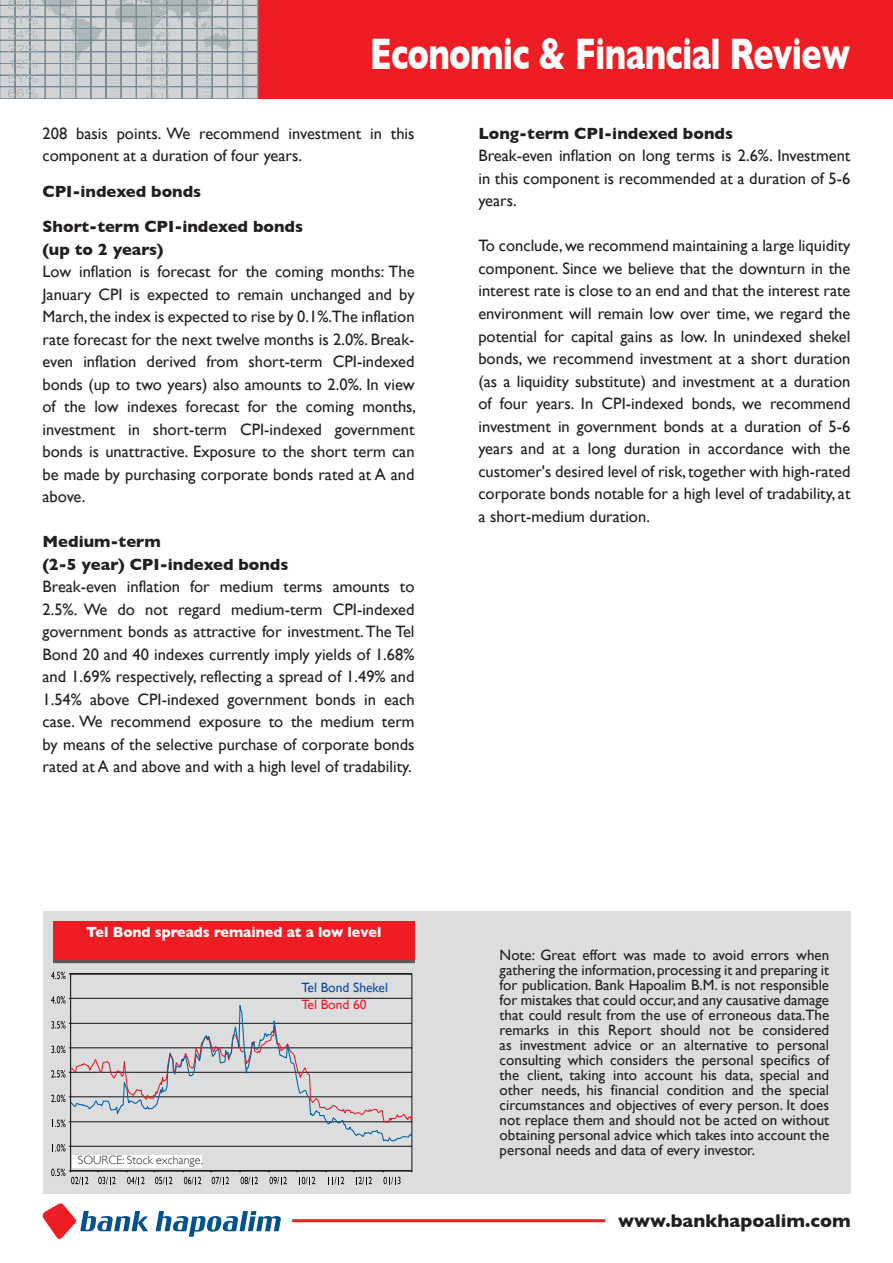
<style>
.page{position:relative;width:893px;height:1263px;background:#fff}
.page>*{position:absolute;margin:0;border:0;box-sizing:border-box;transform-origin:0 0}
.t1{font:700 45px "Gill Sans";letter-spacing:-.02em;color:#fff;scale:.75 1}
.טקסט_אנגלית{font:700 18.75px "Gill Sans";color:#231f20}
.טקסט_שוטף_אנגלית{font:16.5px/22.5px "Gill Sans";color:#231f20;text-align:justify}
.טקסט_שוטף_אנגלית-2{font:700 16.5px "Gill Sans";color:#231f20}
.טקסט_שוטף_אנגלית-3{font:15px/15px "Gill Sans";color:#231f20;text-align:justify}
.כותרת_אנגלית{font:700 15px "Gill Sans";color:#fff;scale:.95 1}
.טקסט__עברית{font:13.5px "Gill Sans";color:#0d4da1}
.טקסט__עברית-2{font:13.5px "Gill Sans";color:#ee1d23}
.טקסט__עברית-3{font:300 12px "Gill Sans";color:#231f20}
</style>
<div class="page">
<div style="left:0;top:0;width:893px;height:98px;background:#ee1d23"></div>
<svg style="left:0;top:0;width:258px;height:98px;background:#bac0c3"></svg>
<div style="left:43px;top:911px;width:808px;height:283px;background:#dcdddf"></div>
<svg style="left:156px;top:1211px;width:125px;height:26px"></svg>
<svg style="left:42px;top:1203px;width:106px;height:36px"></svg>
<hr style="left:292px;top:1219px;width:313px;height:3px;background:#ee1d23">
<div style="left:73px;top:1155px;width:129px;height:13px;background:#fff"></div>
<div style="left:53px;top:921px;width:362px;height:41px;background:#ee1d23"></div>
<hr style="left:53px;top:960px;width:362px;height:3px;background:#57585a">
<hr style="left:71px;top:973px;width:341px;height:1px;background:#231f20">
<hr style="left:411px;top:974px;width:1px;height:197px;background:#231f20">
<hr style="left:70px;top:974px;width:1px;height:197px;background:#231f20">
<hr style="left:71px;top:1170px;width:341px;height:1px;background:#231f20">
<svg style="left:51px;top:996px;width:362px;height:155px"></svg>
<svg style="left:51px;top:972px;width:20px;height:7px"></svg>
<svg style="left:51px;top:1168px;width:37px;height:16px"></svg>
<svg style="left:97px;top:1171px;width:19px;height:13px"></svg>
<svg style="left:126px;top:1171px;width:19px;height:13px"></svg>
<svg style="left:154px;top:1171px;width:18px;height:13px"></svg>
<svg style="left:183px;top:1171px;width:18px;height:13px"></svg>
<svg style="left:211px;top:1171px;width:18px;height:13px"></svg>
<svg style="left:239px;top:1171px;width:19px;height:13px"></svg>
<svg style="left:268px;top:1171px;width:19px;height:13px"></svg>
<svg style="left:297px;top:1171px;width:18px;height:13px"></svg>
<svg style="left:326px;top:1171px;width:18px;height:13px"></svg>
<svg style="left:353px;top:1171px;width:19px;height:13px"></svg>
<svg style="left:382px;top:1171px;width:19px;height:13px"></svg>
<h1 class="t1" style="left:370px;top:28px;width:642px">Economic &amp; Financial Review</h1>
<p class="טקסט_שוטף_אנגלית" style="left:43px;top:122px;width:374px">208 basis points. We recommend investment in this component at a duration of four years.</p>
<p class="טקסט_שוטף_אנגלית-2" style="left:43px;top:181px;width:160px">CPI-indexed bonds</p>
<p class="טקסט_שוטף_אנגלית-2" style="left:43px;top:217px;width:262px">Short-term CPI-indexed bonds</p>
<p class="טקסט_שוטף_אנגלית-2" style="left:43px;top:239px;width:123px">(up to 2 years)</p>
<p class="טקסט_שוטף_אנגלית" style="left:43px;top:260px;width:375px">Low inflation is forecast for the coming months: The January CPI is expected to remain unchanged and by March, the index is expected to rise by 0.1%.The inflation rate forecast for the next twelve months is 2.0%. Break&shy;even inflation derived from short-term CPI-indexed bonds (up to two years) also amounts to 2.0%. In view of the low indexes forecast for the coming months, investment in short-term CPI-indexed government bonds is unattractive. Exposure to the short term can be made by purchasing corporate bonds rated at A and above.</p>
<p class="טקסט_שוטף_אנגלית-2" style="left:43px;top:532px;width:120px">Medium-term</p>
<p class="טקסט_שוטף_אנגלית-2" style="left:43px;top:554px;width:247px">(2-5 year) CPI-indexed bonds</p>
<p class="טקסט_שוטף_אנגלית" style="left:43px;top:575px;width:374px">Break-even inflation for medium terms amounts to 2.5%. We do not regard medium-term CPI-indexed government bonds as attractive for investment. The Tel Bond 20 and 40 indexes currently imply yields of 1.68% and 1.69% respectively, reflecting a spread of 1.49% and 1.54% above CPI-indexed government bonds in each case. We recommend exposure to the medium term by means of the selective purchase of corporate bonds rated at A and above and with a high level of tradability.</p>
<p class="כותרת_אנגלית" style="left:86px;top:923px;width:312px">Tel Bond spreads remained at a low level</p>
<p class="טקסט__עברית-3" style="left:78px;top:1153px;width:127px">SOURCE: Stock exchange.</p>
<p class="טקסט__עברית" style="left:301px;top:979px;width:88px">Tel Bond Shekel</p>
<p class="טקסט__עברית-2" style="left:301px;top:997px;width:67px">Tel Bond 60</p>
<p class="טקסט_שוטף_אנגלית-2" style="left:478px;top:124px;width:256px">Long-term CPI-indexed bonds</p>
<p class="טקסט_שוטף_אנגלית" style="left:478px;top:144px;width:374px">Break-even inflation on long terms is 2.6%. Investment in this component is recommended at a duration of 5-6 years.</p>
<p class="טקסט_שוטף_אנגלית" style="left:478px;top:234px;width:374px">To conclude, we recommend maintaining a large liquidity component. Since we believe that the downturn in the interest rate is close to an end and that the interest rate environment will remain low over time, we regard the potential for capital gains as low. In unindexed shekel bonds, we recommend investment at a short duration (as a liquidity substitute) and investment at a duration of four years. In CPI-indexed bonds, we recommend investment in government bonds at a duration of 5-6 years and at a long duration in accordance with the customer's desired level of risk, together with high-rated corporate bonds notable for a high level of tradability, at a short-medium duration.</p>
<p class="טקסט_שוטף_אנגלית-3" style="left:500px;top:947px;width:331px">Note: Great effort was made to avoid errors when gathering the information, processing it and preparing it for publication. Bank Hapoalim B.M. is not responsible for mistakes that could occur, and any causative damage that could result from the use of erroneous data.The remarks in this Report should not be considered as investment advice or an alternative to personal consulting which considers the personal specifics of the client, taking into account his data, special and other needs, his financial condition and the special circumstances and objectives of every person. It does not replace them and should not be acted on without obtaining personal advice which takes into account the personal needs and data of every investor.</p>
<p class="טקסט_אנגלית" style="left:618px;top:1209px;width:234px">www.bankhapoalim.com</p>
</div>
